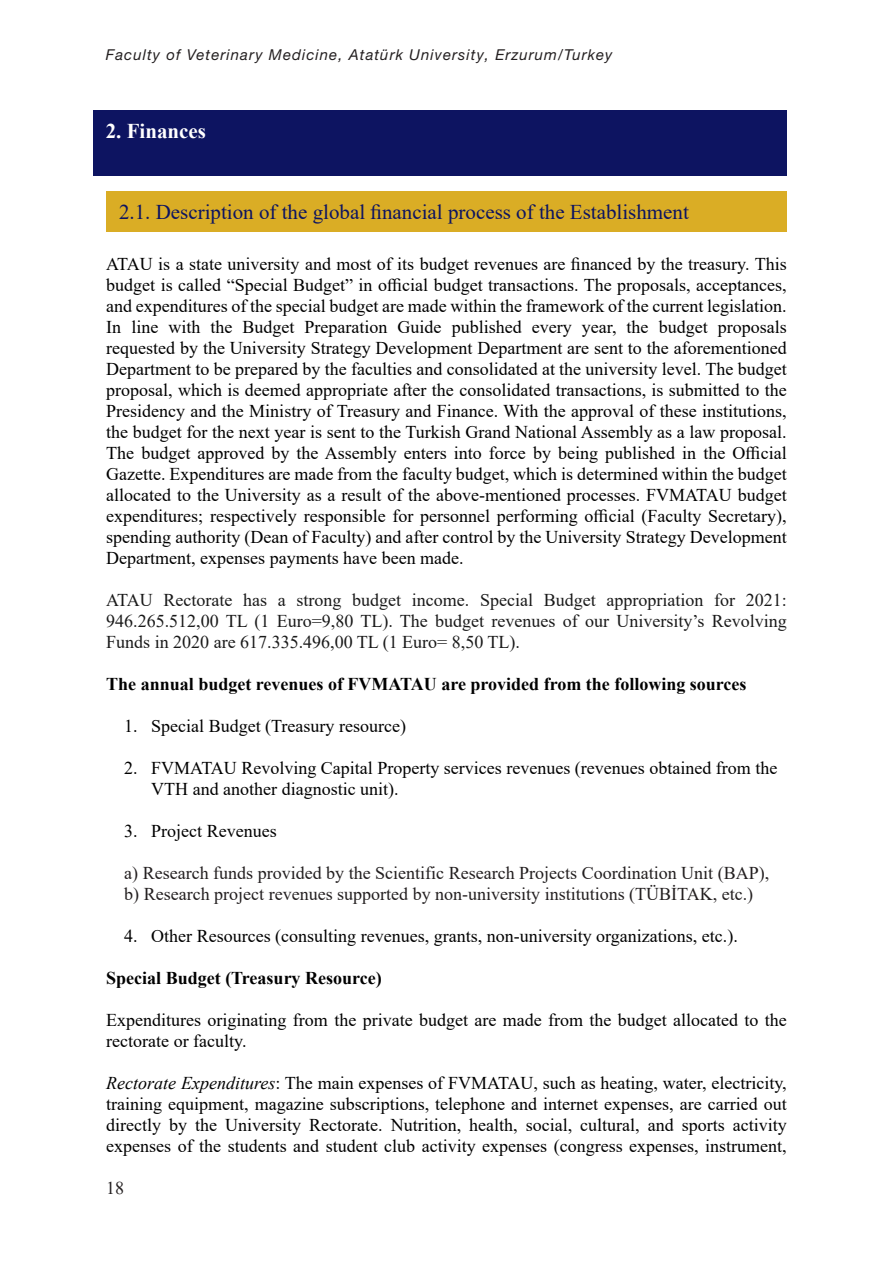
<style>
.page{position:relative;width:893px;height:1263px;background:#fff}
.page>*{position:absolute;margin:0;border:0;box-sizing:border-box;transform-origin:0 0}
.t1{font:21px "Times New Roman";color:#0d1461}
.t2{font:700 21px "Times New Roman";color:#fff}
.t3{font:18px/21px "Times New Roman";color:#000;text-align:justify}
.t4{font:18px/21px "Times New Roman";color:#1a1a1a;text-align:justify}
.t5{font:18px "Times New Roman";color:#231f20}
.t6{font:700 18px "Times New Roman";color:#000}
.t7{font:italic 15px "Helvetica Neue LT Pro";letter-spacing:.07em;color:#231f20}
.s1{font-style:italic}
</style>
<div class="page">
<div style="left:93px;top:111px;width:694px;height:65px;background:#0d1461"></div>
<div style="left:106px;top:191px;width:681px;height:40px;background:#daad25"></div>
<p class="t7" style="left:106px;top:45px;width:508px">Faculty of Veterinary Medicine, Atatürk University, Erzurum/Turkey</p>
<p class="t2" style="left:106px;top:115px;width:102px">2. Finances</p>
<p class="t1" style="left:119px;top:197px;width:571px">2.1. Description of the global financial process of the Establishment</p>
<p class="t3" style="left:106px;top:253px;width:682px">ATAU is a state university and most of its budget revenues are financed by the treasury. This budget is called “Special Budget” in official budget transactions. The proposals, acceptances, and expenditures of the special budget are made within the framework of the current legislation.<br>In line with the Budget Preparation Guide published every year, the budget proposals requested by the University Strategy Development Department are sent to the aforementioned Department to be prepared by the faculties and consolidated at the university level. The budget proposal, which is deemed appropriate after the consolidated transactions, is submitted to the Presidency and the Ministry of Treasury and Finance. With the approval of these institutions, the budget for the next year is sent to the Turkish Grand National Assembly as a law proposal.<br>The budget approved by the Assembly enters into force by being published in the Official Gazette. Expenditures are made from the faculty budget, which is determined within the budget allocated to the University as a result of the above-mentioned processes. FVMATAU budget expenditures; respectively responsible for personnel performing official (Faculty Secretary), spending authority (Dean of Faculty) and after control by the University Strategy Development Department, expenses payments have been made.</p>
<p class="t4" style="left:106px;top:589px;width:682px">ATAU Rectorate has a strong budget income. Special Budget appropriation for 2021:<br>946.265.512,00 TL (1 Euro=9,80 TL). The budget revenues of our University’s Revolving Funds in 2020 are 617.335.496,00 TL (1 Euro= 8,50 TL).</p>
<p class="t6" style="left:106px;top:671px;width:642px">The annual budget revenues of FVMATAU are provided from the following sources</p>
<p class="t3" style="left:124px;top:715px;width:283px">1. Special Budget (Treasury resource)</p>
<p class="t3" style="left:151px;top:757px;width:627px;text-indent:-27px">2. FVMATAU Revolving Capital Property services revenues (revenues obtained from the<br>VTH and another diagnostic unit).</p>
<p class="t3" style="left:124px;top:820px;width:154px">3. Project Revenues</p>
<p class="t5" style="left:124px;top:860px;width:646px">a) Research funds provided by the Scientific Research Projects Coordination Unit (BAP),</p>
<p class="t5" style="left:124px;top:881px;width:630px">b) Research project revenues supported by non-university institutions (TÜBİTAK, etc.)</p>
<p class="t3" style="left:124px;top:925px;width:615px">4. Other Resources (consulting revenues, grants, non-university organizations, etc.).</p>
<p class="t6" style="left:106px;top:965px;width:277px">Special Budget (Treasury Resource)</p>
<p class="t3" style="left:106px;top:1009px;width:682px">Expenditures originating from the private budget are made from the budget allocated to the rectorate or faculty.</p>
<p class="t3" style="left:106px;top:1072px;width:682px"><span class="s1">Rectorate Expenditures</span>: The main expenses of FVMATAU, such as heating, water, electricity, training equipment, magazine subscriptions, telephone and internet expenses, are carried out directly by the University Rectorate. Nutrition, health, social, cultural, and sports activity expenses of the students and student club activity expenses (congress expenses, instrument,</p>
<p class="t5" style="left:106px;top:1175px;width:19px">18</p>
</div>
